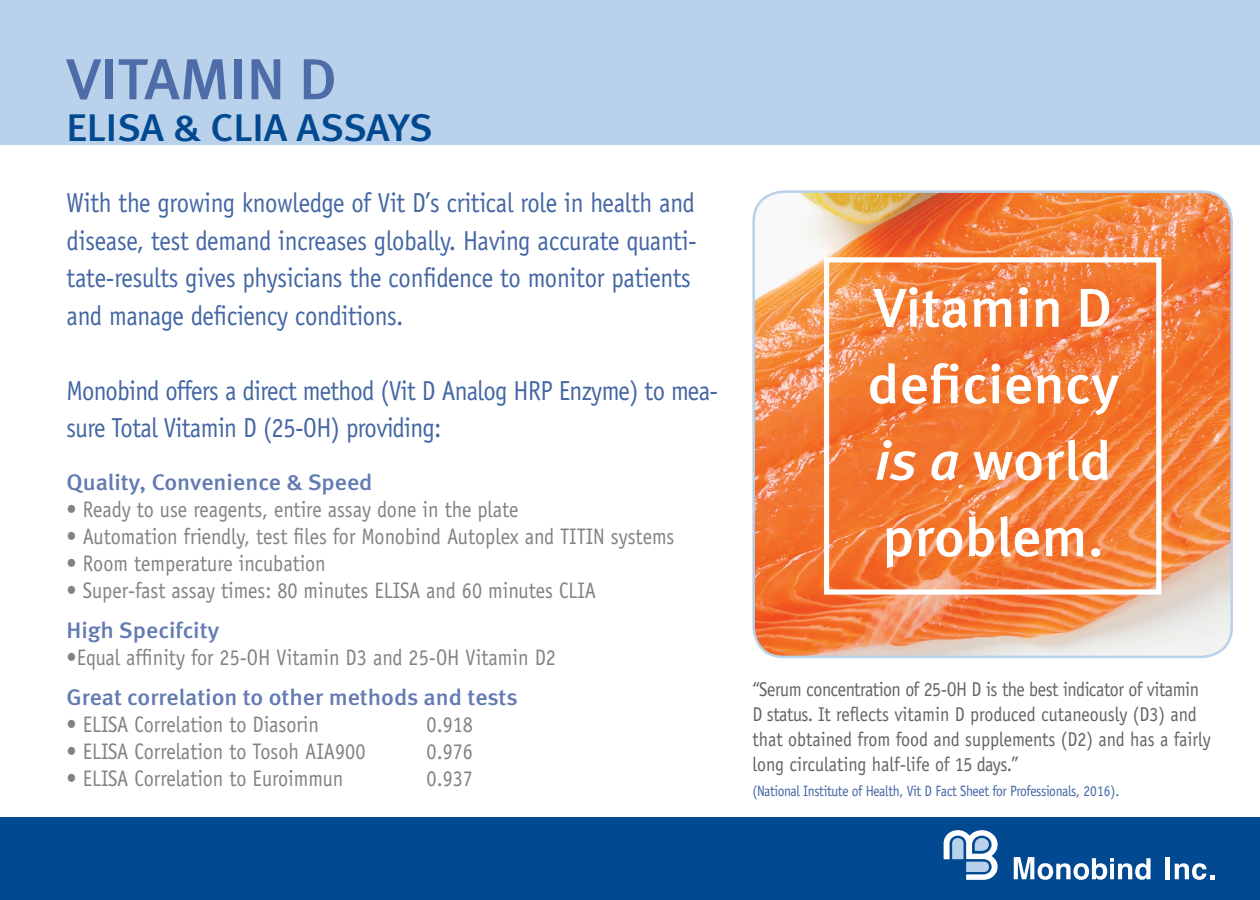
<style>
.page{position:relative;width:1260px;height:900px;background:#fff}
.page>*{position:absolute;margin:0;border:0;box-sizing:border-box;transform-origin:0 0}
.t1{font:57.75px "Meta Medium LF";color:#4d6ca8;scale:1.06 1}
.t2{font:54.75px/76.5px "Meta Medium LF";color:#fff;scale:1.06 1}
.t3{font:38.5px "Meta Medium LF";color:#014990;scale:1.06 1}
.t4{font:27.5px/37.5px "Officina Sans";letter-spacing:-.01em;color:#4366a4;scale:.9 1}
.t5{font:22.5px "Officina Sans";color:#808285;scale:.9 1}
.t6{font:22.5px "Meta Medium LF";color:#637bb2;scale:1.06 1}
.t7{font:20px/25px "Officina Sans";color:#636366;scale:.9 1}
.t8{font:15px "Officina Sans";letter-spacing:-.025em;color:#4366a4;scale:.9 1}
.s1{font-style:italic}
</style>
<div class="page">
<div style="left:0;top:0;width:1260px;height:145px;background:#b9d1ea"></div>
<div style="left:0;top:817px;width:1260px;height:83px;background:#014990"></div>
<svg style="left:1014px;top:857px;width:137px;height:23px"></svg>
<hr style="left:1166px;top:857px;width:4px;height:22px;background:#fff">
<svg style="left:1175px;top:863px;width:40px;height:17px"></svg>
<svg style="left:944px;top:830px;width:54px;height:50px"></svg>
<img style="left:755px;top:193px;width:477px;height:464px">
<div style="left:752px;top:190px;width:481px;height:468px;border:2px solid #b9d1ea;border-radius:30px"></div>
<div style="left:824px;top:257px;width:337px;height:338px;border:5px solid #fff"></div>
<h1 class="t1" style="left:67px;top:45px;width:257px">VITAMIN D</h1>
<h3 class="t3" style="left:67px;top:105px;width:347px">ELISA &amp; CLIA ASSAYS</h3>
<p class="t4" style="left:67px;top:184px;width:702px">With the growing knowledge of Vit D’s critical role in health and disease, test demand increases globally. Having accurate quanti&shy;tate-results gives physicians the confidence to monitor patients and manage deficiency conditions.</p>
<p class="t4" style="left:67px;top:372px;width:726px">Monobind offers a direct method (Vit D Analog HRP Enzyme) to mea&shy;sure Total Vitamin D (25-OH) providing:</p>
<p class="t6" style="left:67px;top:469px;width:290px">Quality, Convenience &amp; Speed</p>
<p class="t5" style="left:67px;top:496px;width:504px">• Ready to use reagents, entire assay done in the plate</p>
<p class="t5" style="left:67px;top:523px;width:677px">• Automation friendly, test files for Monobind Autoplex and TITIN systems</p>
<p class="t5" style="left:67px;top:550px;width:290px">• Room temperature incubation</p>
<p class="t5" style="left:67px;top:577px;width:590px">• Super-fast assay times: 80 minutes ELISA and 60 minutes CLIA</p>
<p class="t6" style="left:67px;top:617px;width:145px">High Specifcity</p>
<p class="t5" style="left:67px;top:644px;width:545px">•Equal affinity for 25-OH Vitamin D3 and 25-OH Vitamin D2</p>
<p class="t6" style="left:67px;top:684px;width:427px">Great correlation to other methods and tests</p>
<p class="t5" style="left:67px;top:711px;width:282px">• ELISA Correlation to Diasorin</p>
<p class="t5" style="left:427px;top:711px;width:53px">0.918</p>
<p class="t5" style="left:67px;top:738px;width:334px">• ELISA Correlation to Tosoh AIA900</p>
<p class="t5" style="left:427px;top:738px;width:53px">0.976</p>
<p class="t5" style="left:67px;top:765px;width:309px">• ELISA Correlation to Euroimmun</p>
<p class="t5" style="left:427px;top:765px;width:53px">0.937</p>
<h2 class="t2" style="left:867px;top:271px;width:239px">Vitamin D deficiency <span class="s1">is a</span> world problem.</h2>
<p class="t7" style="left:752px;top:677px;width:511px">“Serum concentration of 25-OH D is the best indicator of vitamin D status. It reflects vitamin D produced cutaneously (D3) and that obtained from food and supplements (D2) and has a fairly long circulating half-life of 15 days.”</p>
<p class="t8" style="left:752px;top:782px;width:409px">(National Institute of Health, Vit D Fact Sheet for Professionals, 2016).</p>
</div>
